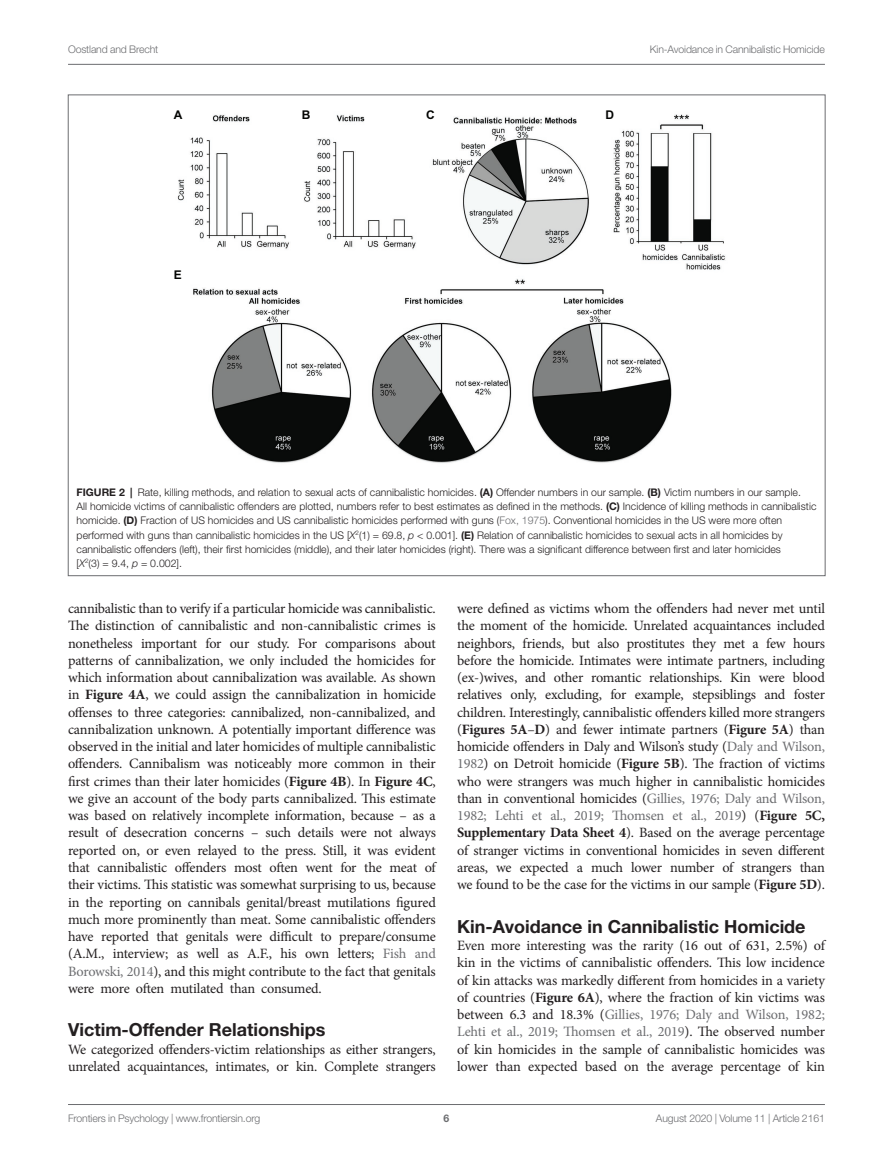
<style>
.page{position:relative;width:893px;height:1170px;background:#fff}
.page>*{position:absolute;margin:0;border:0;box-sizing:border-box;transform-origin:0 0}
.HEAD_2{font:700 18px "Helvetica Neue LT Std";color:#231f20}
.TEXT_FLUSH{font:14.25px/17.2px "Minion Pro";letter-spacing:-.015em;color:#231f20;text-align:justify}
.t1{font:700 12px "Arial";color:#040503}
.FIG_LEG{font:300 10.5px/14.2px "Helvetica Neue LT Std";color:#231f20}
.t2{font:300 10.5px "Helvetica Neue LT Std";letter-spacing:-.015em;color:#6c6d70}
.t3{font:700 10.5px "Helvetica Neue LT Std";color:#6c6d70}
.s1{font-weight:700}
.s2{color:#6c6d70}
.s3{font-style:italic}
</style>
<div class="page">
<hr style="left:68px;top:64px;width:757px;height:1px;background:#6c6d70">
<hr style="left:68px;top:1104px;width:757px;height:1px;background:#6c6d70">
<img style="left:177px;top:114px;width:548px;height:349px">
<p class="t2" style="left:68px;top:42px;width:92px">Oostland and Brecht</p>
<p class="t2" style="left:650px;top:42px;width:176px">Kin-Avoidance in Cannibalistic Homicide</p>
<p class="t1" style="left:174px;top:106px;width:10px">A</p>
<p class="t1" style="left:174px;top:266px;width:10px">E</p>
<p class="t1" style="left:302px;top:106px;width:10px">B</p>
<p class="t1" style="left:426px;top:106px;width:10px">C</p>
<p class="t1" style="left:605px;top:106px;width:10px">D</p>
<p class="FIG_LEG" style="left:77px;top:485px;width:741px"><span class="s1">FIGURE 2 |</span> Rate, killing methods, and relation to sexual acts of cannibalistic homicides. <span class="s1">(A)</span> Offender numbers in our sample. <span class="s1">(B)</span> Victim numbers in our sample.<br>All homicide victims of cannibalistic offenders are plotted, numbers refer to best estimates as defined in the methods. <span class="s1">(C)</span> Incidence of killing methods in cannibalistic homicide. <span class="s1">(D)</span> Fraction of US homicides and US cannibalistic homicides performed with guns (<span class="s2">Fox, 1975</span>). Conventional homicides in the US were more often performed with guns than cannibalistic homicides in the US [<span class="s3">X</span><sup>2</sup>(1) = 69.8, <span class="s3">p</span> &lt; 0.001]. <span class="s1">(E)</span> Relation of cannibalistic homicides to sexual acts in all homicides by cannibalistic offenders (left), their first homicides (middle), and their later homicides (right). There was a significant difference between first and later homicides<br>[<span class="s3">X</span><sup>2</sup>(3) = 9.4, <span class="s3">p</span> = 0.002].</p>
<p class="TEXT_FLUSH" style="left:68px;top:600px;width:369px">cannibalistic than to verify if a particular homicide was cannibalistic.<br>The distinction of cannibalistic and non-cannibalistic crimes is nonetheless important for our study. For comparisons about patterns of cannibalization, we only included the homicides for which information about cannibalization was available. As shown in <span class="s1">Figure 4A</span>, we could assign the cannibalization in homicide offenses to three categories: cannibalized, non-cannibalized, and cannibalization unknown. A potentially important difference was observed in the initial and later homicides of multiple cannibalistic offenders. Cannibalism was noticeably more common in their first crimes than their later homicides (<span class="s1">Figure 4B</span>). In <span class="s1">Figure 4C</span>, we give an account of the body parts cannibalized. This estimate was based on relatively incomplete information, because – as a result of desecration concerns – such details were not always reported on, or even relayed to the press. Still, it was evident that cannibalistic offenders most often went for the meat of their victims. This statistic was somewhat surprising to us, because in the reporting on cannibals genital/breast mutilations figured much more prominently than meat. Some cannibalistic offenders have reported that genitals were difficult to prepare/consume (A.M., interview; as well as A.F., his own letters; <span class="s2">Fish and Borowski, 2014</span>), and this might contribute to the fact that genitals were more often mutilated than consumed.</p>
<p class="HEAD_2" style="left:68px;top:1018px;width:259px">Victim-Offender Relationships</p>
<p class="TEXT_FLUSH" style="left:68px;top:1040px;width:369px">We categorized offenders-victim relationships as either strangers, unrelated acquaintances, intimates, or kin. Complete strangers</p>
<p class="TEXT_FLUSH" style="left:457px;top:600px;width:369px">were defined as victims whom the offenders had never met until the moment of the homicide. Unrelated acquaintances included neighbors, friends, but also prostitutes they met a few hours before the homicide. Intimates were intimate partners, including (ex-)wives, and other romantic relationships. Kin were blood relatives only, excluding, for example, stepsiblings and foster children. Interestingly, cannibalistic offenders killed more strangers (<span class="s1">Figures 5A</span>–<span class="s1">D</span>) and fewer intimate partners (<span class="s1">Figure 5A</span>) than homicide offenders in Daly and Wilson’s study (<span class="s2">Daly and Wilson, 1982</span>) on Detroit homicide (<span class="s1">Figure 5B</span>). The fraction of victims who were strangers was much higher in cannibalistic homicides than in conventional homicides (<span class="s2">Gillies, 1976; Daly and Wilson, 1982; Lehti et al., 2019; Thomsen et al., 2019</span>) (<span class="s1">Figure 5C, Supplementary Data Sheet 4</span>). Based on the average percentage of stranger victims in conventional homicides in seven different areas, we expected a much lower number of strangers than we found to be the case for the victims in our sample (<span class="s1">Figure 5D</span>).</p>
<p class="HEAD_2" style="left:457px;top:915px;width:350px">Kin-Avoidance in Cannibalistic Homicide</p>
<p class="TEXT_FLUSH" style="left:457px;top:936px;width:369px">Even more interesting was the rarity (16 out of 631, 2.5%) of kin in the victims of cannibalistic offenders. This low incidence of kin attacks was markedly different from homicides in a variety of countries (<span class="s1">Figure 6A</span>), where the fraction of kin victims was between 6.3 and 18.3% (<span class="s2">Gillies, 1976; Daly and Wilson, 1982; Lehti et al., 2019; Thomsen et al., 2019</span>). The observed number of kin homicides in the sample of cannibalistic homicides was lower than expected based on the average percentage of kin</p>
<p class="t2" style="left:68px;top:1111px;width:194px">Frontiers in Psychology | www.frontiersin.org</p>
<p class="t3" style="left:444px;top:1111px;width:7px">6</p>
<p class="t2" style="left:656px;top:1111px;width:170px">August 2020 | Volume 11 | Article 2161</p>
</div>
